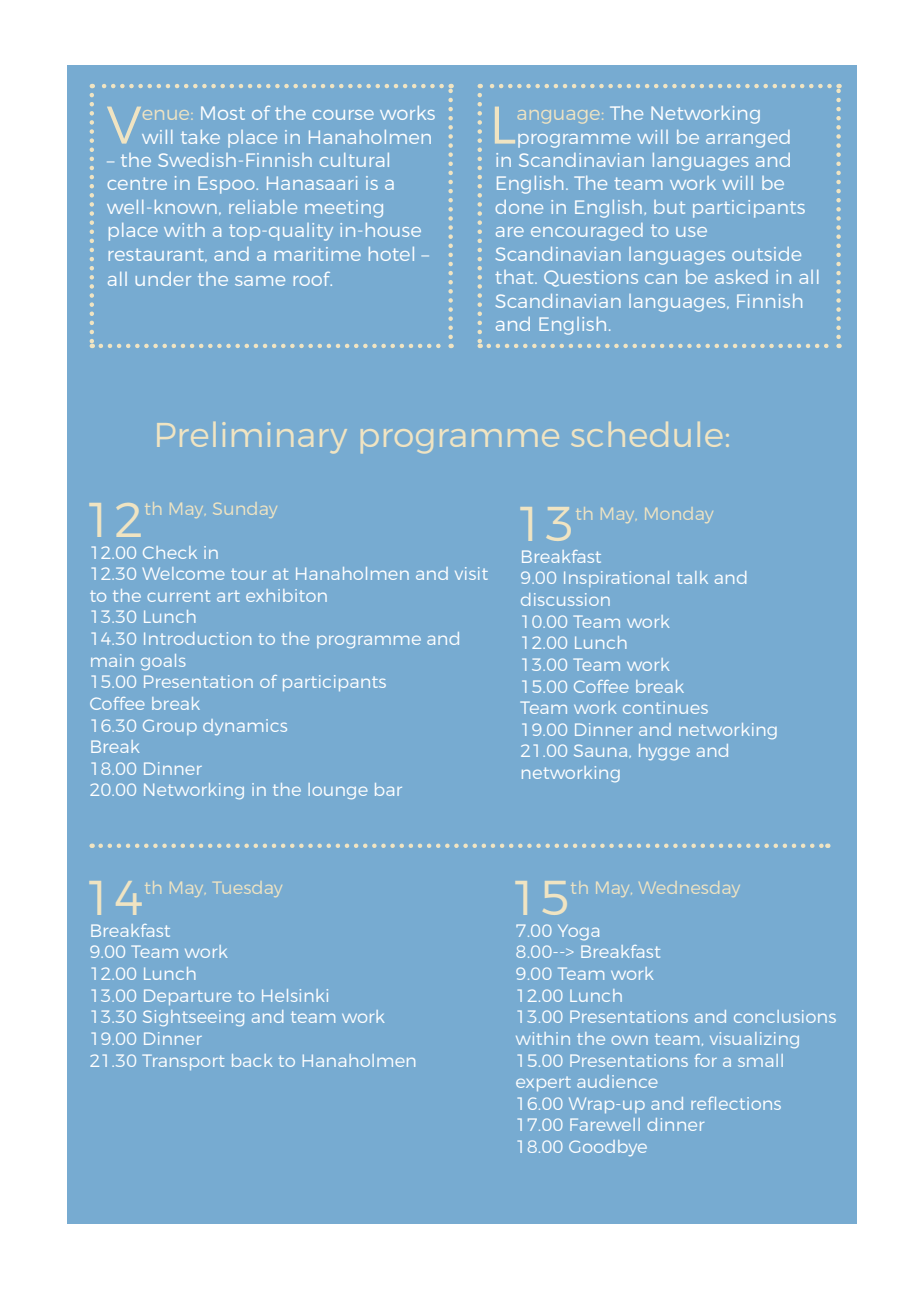
<style>
.page{position:relative;width:919px;height:1289px;background:#fff}
.page>*{position:absolute;margin:0;border:0;box-sizing:border-box;transform-origin:0 0}
.t1{font:300 52.95px "Montserrat";color:#f0e4c2}
.t2{font:300 48.9px "Montserrat";color:#f0e4c2}
.t3{font:300 34.5px "Montserrat";color:#f0e4c2}
.t4{font:300 19.5px/23.4px "Montserrat";color:#fff}
.t5{font:300 18px/21.6px "Montserrat";color:#fff}
.t6{font:300 18px "Montserrat";color:#f0e4c2}
.s1{color:#f0e4c2}
</style>
<div class="page">
<div style="left:67px;top:65px;width:789px;height:1158px;background:#77abd1"></div>
<svg style="left:477px;top:95px;width:5px;height:253px"></svg>
<svg style="left:488px;top:344px;width:351px;height:4px"></svg>
<svg style="left:836px;top:84px;width:4px;height:253px"></svg>
<svg style="left:479px;top:84px;width:350px;height:4px"></svg>
<svg style="left:90px;top:95px;width:4px;height:253px"></svg>
<svg style="left:101px;top:344px;width:350px;height:4px"></svg>
<svg style="left:448px;top:84px;width:5px;height:253px"></svg>
<svg style="left:92px;top:84px;width:349px;height:4px"></svg>
<svg style="left:101px;top:843px;width:727px;height:5px"></svg>
<h1 class="t1" style="left:106px;top:92px;width:37px">V</h1>
<p class="t4" style="left:142px;top:101px;width:295px"><span class="s1">enue:</span> Most of the course works will take place in Hanaholmen</p>
<p class="t4" style="left:107px;top:148px;width:324px">– the Swedish-Finnish cultural centre in Espoo. Hanasaari is a well-known, reliable meeting place with a top-quality in-house restaurant, and a maritime hotel –</p>
<p class="t4" style="left:107px;top:267px;width:228px">all under the same roof.</p>
<h1 class="t1" style="left:489px;top:92px;width:29px">L</h1>
<p class="t4" style="left:516px;top:101px;width:246px"><span class="s1">anguage:</span> The Networking</p>
<p class="t4" style="left:516px;top:125px;width:277px">programme will be arranged</p>
<p class="t4" style="left:494px;top:148px;width:299px">in Scandinavian languages and</p>
<p class="t4" style="left:494px;top:171px;width:292px">English. The team work will be</p>
<p class="t4" style="left:494px;top:195px;width:312px">done in English, but participants</p>
<p class="t4" style="left:494px;top:218px;width:214px">are encouraged to use</p>
<p class="t4" style="left:494px;top:242px;width:309px">Scandinavian languages outside</p>
<p class="t4" style="left:494px;top:265px;width:327px">that. Questions can be asked in all</p>
<p class="t4" style="left:494px;top:288px;width:311px">Scandinavian languages, Finnish</p>
<p class="t4" style="left:494px;top:312px;width:118px">and English.</p>
<h3 class="t3" style="left:153px;top:413px;width:579px">Preliminary programme schedule:</h3>
<h2 class="t2" style="left:84px;top:490px;width:62px">12</h2>
<p class="t6" style="left:144px;top:498px;width:135px">th May, Sunday</p>
<p class="t5" style="left:89px;top:541px;width:400px">12.00 Check in<br>12.30 Welcome tour at Hanaholmen and visit to the current art exhibiton<br>13.30 Lunch<br>14.30 Introduction to the programme and main goals<br>15.00 Presentation of participants<br>Coffee break<br>16.30 Group dynamics<br>Break<br>18.00 Dinner<br>20.00 Networking in the lounge bar</p>
<h2 class="t2" style="left:514px;top:494px;width:62px">13</h2>
<p class="t6" style="left:575px;top:502px;width:140px">th May, Monday</p>
<p class="t5" style="left:520px;top:545px;width:259px">Breakfast<br>9.00 Inspirational talk and discussion<br>10.00 Team work<br>12.00 Lunch<br>13.00 Team work<br>15.00 Coffee break<br>Team work continues<br>19.00 Dinner and networking<br>21.00 Sauna, hygge and networking</p>
<h2 class="t2" style="left:84px;top:868px;width:62px">14</h2>
<p class="t6" style="left:144px;top:876px;width:140px">th May, Tuesday</p>
<p class="t5" style="left:89px;top:919px;width:329px">Breakfast<br>9.00 Team work<br>12.00 Lunch<br>13.00 Departure to Helsinki<br>13.30 Sightseeing and team work<br>19.00 Dinner<br>21.30 Transport back to Hanaholmen</p>
<h2 class="t2" style="left:510px;top:868px;width:62px">15</h2>
<p class="t6" style="left:570px;top:876px;width:171px">th May, Wednesday</p>
<p class="t5" style="left:515px;top:919px;width:322px">7.00 Yoga<br>8.00--&gt; Breakfast<br>9.00 Team work<br>12.00 Lunch<br>13.00 Presentations and conclusions within the own team, visualizing<br>15.00 Presentations for a small expert audience<br>16.00 Wrap-up and reflections<br>17.00 Farewell dinner<br>18.00 Goodbye</p>
</div>
